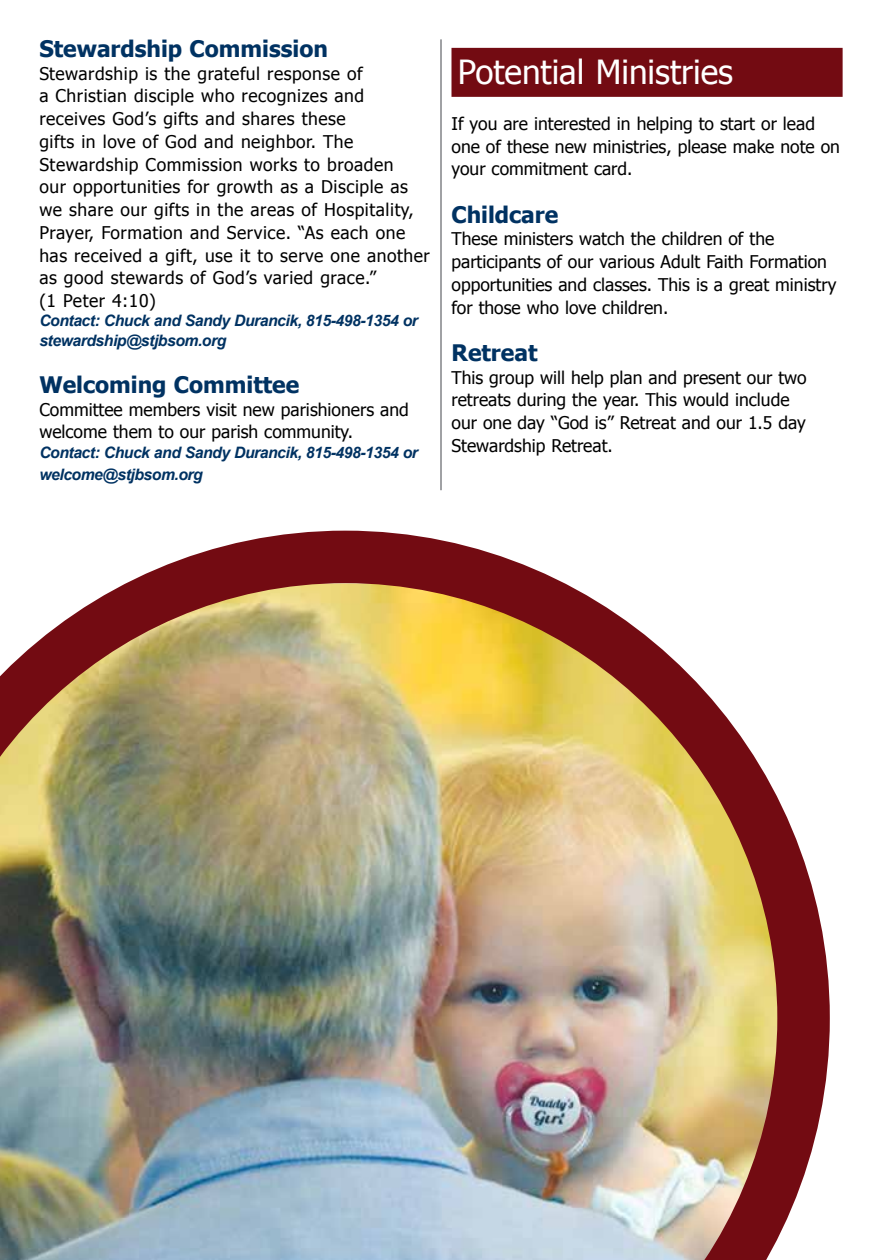
<style>
.page{position:relative;width:882px;height:1260px;background:#fff}
.page>*{position:absolute;margin:0;border:0;box-sizing:border-box;transform-origin:0 0}
.t1{font:33.25px "Tahoma";color:#fff}
.t2{font:700 22.75px "Tahoma";color:#003262}
.t3{font:17.5px/22.8px "Tahoma";color:#000}
.t4{font:17.5px/22.8px "Tahoma";letter-spacing:.03em;color:#000}
.t5{font:italic 700 15.75px/19.2px "Arial";letter-spacing:-.03em;color:#003262}
</style>
<div class="page">
<div style="left:452px;top:48px;width:391px;height:49px;background:#730b12"></div>
<hr style="left:440px;top:39px;width:2px;height:451px;background:#939598">
<img style="left:0;top:531px;width:830px;height:729px">
<h2 class="t2" style="left:39px;top:33px;width:290px">Stewardship Commission</h2>
<p class="t4" style="left:39px;top:61px;width:392px">Stewardship is the grateful response of<br>a Christian disciple who recognizes and receives God’s gifts and shares these<br>gifts in love of God and neighbor. The Stewardship Commission works to broaden<br>our opportunities for growth as a Disciple as we share our gifts in the areas of Hospitality, Prayer, Formation and Service. “As each one has received a gift, use it to serve one another as good stewards of God’s varied grace.”<br>(1 Peter 4:10)</p>
<p class="t5" style="left:39px;top:312px;width:380px">Contact: Chuck and Sandy Durancik, 815-498-1354 or stewardship@stjbsom.org</p>
<h2 class="t2" style="left:39px;top:369px;width:261px">Welcoming Committee</h2>
<p class="t3" style="left:39px;top:397px;width:371px">Committee members visit new parishioners and welcome them to our parish community.</p>
<p class="t5" style="left:39px;top:441px;width:380px;line-height:22.8px">Contact: Chuck and Sandy Durancik, 815-498-1354 or welcome@stjbsom.org</p>
<h1 class="t1" style="left:458px;top:50px;width:277px">Potential Ministries</h1>
<p class="t3" style="left:452px;top:111px;width:390px">If you are interested in helping to start or lead one of these new ministries, please make note on your commitment card.</p>
<h2 class="t2" style="left:452px;top:198px;width:108px">Childcare</h2>
<p class="t3" style="left:452px;top:227px;width:386px">These ministers watch the children of the participants of our various Adult Faith Formation opportunities and classes. This is a great ministry for those who love children.</p>
<h2 class="t2" style="left:452px;top:337px;width:87px">Retreat</h2>
<p class="t3" style="left:452px;top:365px;width:357px">This group will help plan and present our two retreats during the year. This would include our one day “God is” Retreat and our 1.5 day Stewardship Retreat.</p>
</div>
